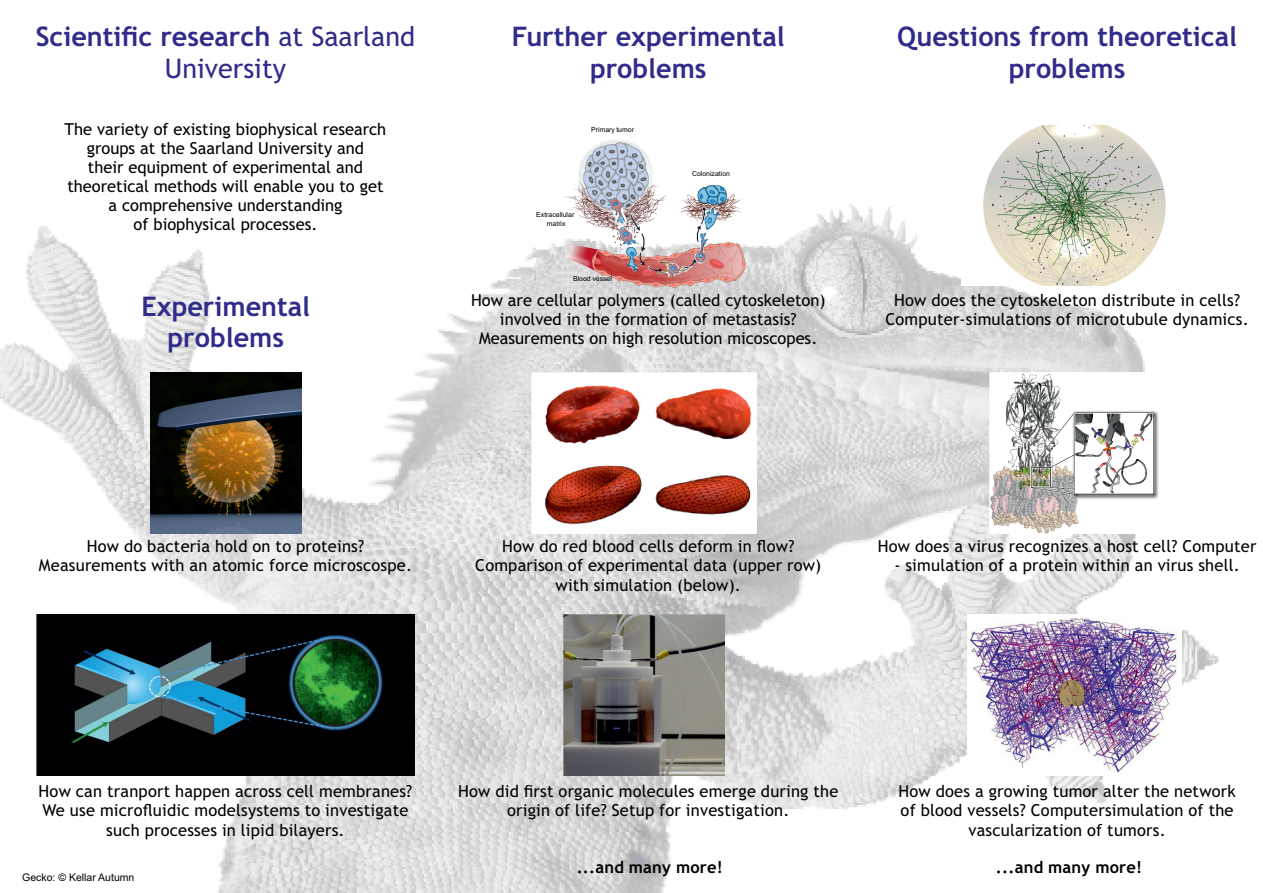
<style>
.page{position:relative;width:1263px;height:893px;background:#fff}
.page>*{position:absolute;margin:0;border:0;box-sizing:border-box;transform-origin:0 0}
.t1{font:700 27px/31.3px "Trebuchet MS";color:#2f2c8a;text-align:center}
.t2{font:27px/31.3px "Trebuchet MS";color:#2f2c8a;text-align:center}
.t3{font:16.5px/19.2px "Trebuchet MS";letter-spacing:.01em;color:#000002;text-align:center}
.t4{font:700 16.5px "Trebuchet MS";letter-spacing:.01em;color:#000002}
.t5{font:10.5px "Arial";color:#000002}
.t6{font:6.9px/8.4px "Arial";color:#000002;text-align:center}
.s1{font-weight:700}
</style>
<div class="page">
<img style="left:0;top:204px;width:1219px;height:689px">
<img style="left:37px;top:615px;width:378px;height:160px">
<img style="left:150px;top:373px;width:151px;height:161px">
<img style="left:564px;top:615px;width:160px;height:160px">
<img style="left:555px;top:140px;width:197px;height:148px">
<img style="left:532px;top:373px;width:225px;height:161px">
<img style="left:961px;top:125px;width:226px;height:161px">
<img style="left:967px;top:615px;width:214px;height:160px">
<img style="left:990px;top:373px;width:168px;height:161px">
<h1 class="t2" style="left:36px;top:23px;width:381px"><span class="s1">Scientific research</span> at Saarland<br>University</h1>
<p class="t3" style="left:65px;top:121px;width:323px">The variety of existing biophysical research groups at the Saarland University and<br>their equipment of experimental and theoretical methods will enable you to get a comprehensive understanding<br>of biophysical processes.</p>
<h1 class="t1" style="left:141px;top:293px;width:170px">Experimental problems</h1>
<h1 class="t1" style="left:512px;top:23px;width:274px">Further experimental problems</h1>
<p class="t6" style="left:591px;top:126px;width:44px">Primary tumor</p>
<p class="t6" style="left:536px;top:211px;width:40px">Extracellular matrix</p>
<p class="t6" style="left:573px;top:275px;width:40px">Blood vessel</p>
<p class="t6" style="left:692px;top:170px;width:40px">Colonization</p>
<p class="t3" style="left:471px;top:292px;width:356px">How are cellular polymers (called cytoskeleton) involved in the formation of metastasis?<br>Measurements on high resolution micoscopes.</p>
<h1 class="t1" style="left:897px;top:23px;width:341px">Questions from theoretical problems</h1>
<p class="t3" style="left:885px;top:292px;width:365px">How does the cytoskeleton distribute in cells?<br>Computer-simulations of microtubule dynamics.</p>
<p class="t3" style="left:39px;top:538px;width:375px">How do bacteria hold on to proteins?<br>Measurements with an atomic force microscospe.</p>
<p class="t3" style="left:475px;top:538px;width:348px">How do red blood cells deform in flow?<br>Comparison of experimental data (upper row) with simulation (below).</p>
<p class="t3" style="left:878px;top:538px;width:380px">How does a virus recognizes a host cell? Computer</p>
<p class="t3" style="left:894px;top:557px;width:347px">- simulation of a protein within an virus shell.</p>
<p class="t3" style="left:39px;top:783px;width:375px">How can tranport happen across cell membranes?<br>We use microfluidic modelsystems to investigate such processes in lipid bilayers.</p>
<p class="t5" style="left:22px;top:873px;width:114px">Gecko: © Kellar Autumn</p>
<p class="t3" style="left:458px;top:783px;width:382px">How did first organic molecules emerge during the origin of life? Setup for investigation.</p>
<p class="t4" style="left:577px;top:861px;width:148px">...and many more!</p>
<p class="t3" style="left:898px;top:783px;width:339px">How does a growing tumor alter the network of blood vessels? Computersimulation of the vascularization of tumors.</p>
<p class="t4" style="left:996px;top:861px;width:148px">...and many more!</p>
</div>
